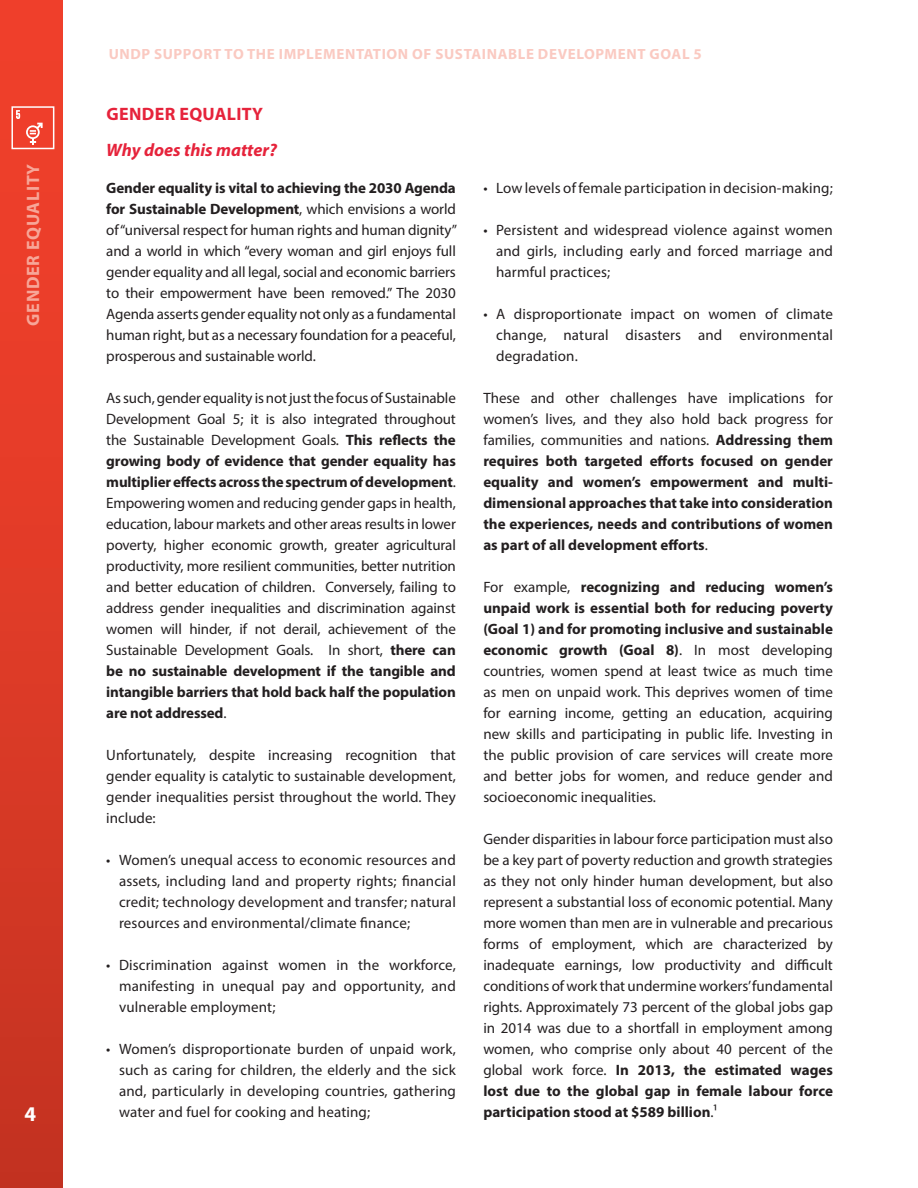
<style>
.page{position:relative;width:918px;height:1188px;background:#fff}
.page>*{position:absolute;margin:0;border:0;box-sizing:border-box;transform-origin:0 0}
.t1{font:700 21px "Myriad Pro";color:#fff}
.t2{font:italic 700 18px "Myriad Pro";color:#e6233b}
.t3{font:700 18px "Myriad Pro";letter-spacing:.04em;color:#f7a698}
.t4{font:700 18px "Myriad Pro";letter-spacing:.02em;color:#e6233b}
.Bullet{font:15px/21px "Myriad Pro";letter-spacing:.005em;color:#231f20;text-align:justify}
.t5{font:700 15px/21px "Myriad Pro";color:#231f20;text-align:justify}
.t6{font:700 15px "Myriad Pro";letter-spacing:.04em;color:#f7a698}
.s1{font-weight:700}
.s2{font-weight:400}
</style>
<div class="page">
<div style="left:0;top:0;width:62px;height:1188px;background:linear-gradient(to bottom,#f6422d,#c63321)"></div>
<div style="left:11px;top:106px;width:43px;height:43px;background:#ef3e2b;border:2px solid #fff"></div>
<svg style="left:16px;top:110px;width:4px;height:9px"></svg>
<svg style="left:26px;top:123px;width:17px;height:22px"></svg>
<p class="t3" style="left:21px;top:326px;width:163px;rotate:-90deg">GENDER EQUALITY</p>
<h1 class="t1" style="left:24px;top:1100px;width:13px">4</h1>
<p class="t6" style="left:109px;top:44px;width:595px">UNDP SUPPORT TO THE IMPLEMENTATION OF SUSTAINABLE DEVELOPMENT GOAL 5</p>
<p class="t4" style="left:106px;top:102px;width:158px">GENDER EQUALITY</p>
<p class="t2" style="left:106px;top:138px;width:172px">Why does this matter?</p>
<p class="Bullet" style="left:106px;top:177px;width:352px"><span class="s1">Gender equality is vital to achieving the 2030 Agenda for Sustainable Development</span>, which envisions a world of “universal respect for human rights and human dignity” and a world in which “every woman and girl enjoys full gender equality and all legal, social and economic barriers to their empowerment have been removed.” The 2030<br>Agenda asserts gender equality not only as a fundamental human right, but as a necessary foundation for a peaceful, prosperous and sustainable world.</p>
<p class="Bullet" style="left:106px;top:387px;width:351px">As such, gender equality is not just the focus of Sustainable Development Goal 5; it is also integrated throughout the Sustainable Development Goals. <span class="s1">This reflects the growing body of evidence that gender equality has multiplier effects across the spectrum of development</span>.<br>Empowering women and reducing gender gaps in health, education, labour markets and other areas results in lower poverty, higher economic growth, greater agricultural productivity, more resilient communities, better nutrition and better education of children. Conversely, failing to address gender inequalities and discrimination against women will hinder, if not derail, achievement of the Sustainable Development Goals. In short, <span class="s1">there can be no sustainable development if the tangible and intangible barriers that hold back half the population are not addressed</span>.</p>
<p class="Bullet" style="left:106px;top:744px;width:351px">Unfortunately, despite increasing recognition that gender equality is catalytic to sustainable development, gender inequalities persist throughout the world. They include:</p>
<p class="Bullet" style="left:119px;top:849px;width:338px;text-indent:-13px">• Women’s unequal access to economic resources and assets, including land and property rights; financial credit; technology development and transfer; natural resources and environmental/climate finance;</p>
<p class="Bullet" style="left:119px;top:954px;width:338px;text-indent:-13px">• Discrimination against women in the workforce, manifesting in unequal pay and opportunity, and vulnerable employment;</p>
<p class="Bullet" style="left:119px;top:1038px;width:338px;text-indent:-13px">• Women’s disproportionate burden of unpaid work, such as caring for children, the elderly and the sick and, particularly in developing countries, gathering water and fuel for cooking and heating;</p>
<p class="Bullet" style="left:483px;top:177px;width:351px">• Low levels of female participation in decision-making;</p>
<p class="Bullet" style="left:496px;top:219px;width:338px;text-indent:-13px">• Persistent and widespread violence against women and girls, including early and forced marriage and harmful practices;</p>
<p class="Bullet" style="left:496px;top:303px;width:338px;text-indent:-13px">• A disproportionate impact on women of climate change, natural disasters and environmental degradation.</p>
<p class="t5" style="left:483px;top:387px;width:351px"><span class="s2">These and other challenges have implications for women’s lives, and they also hold back progress for families, communities and nations.</span> Addressing them requires both targeted efforts focused on gender equality and women’s empowerment and multi&shy;dimensional approaches that take into consideration the experiences, needs and contributions of women as part of all development efforts<span class="s2">.</span></p>
<p class="Bullet" style="left:483px;top:576px;width:351px">For example, <span class="s1">recognizing and reducing women’s unpaid work is essential both for reducing poverty (Goal 1) and for promoting inclusive and sustainable economic growth (Goal 8)</span>. In most developing countries, women spend at least twice as much time as men on unpaid work. This deprives women of time for earning income, getting an education, acquiring new skills and participating in public life. Investing in the public provision of care services will create more and better jobs for women, and reduce gender and socioeconomic inequalities.</p>
<p class="Bullet" style="left:483px;top:828px;width:351px">Gender disparities in labour force participation must also be a key part of poverty reduction and growth strategies as they not only hinder human development, but also represent a substantial loss of economic potential. Many more women than men are in vulnerable and precarious forms of employment, which are characterized by inadequate earnings, low productivity and difficult conditions of work that undermine workers’ fundamental rights. Approximately 73 percent of the global jobs gap in 2014 was due to a shortfall in employment among women, who comprise only about 40 percent of the global work force. <span class="s1">In 2013, the estimated wages lost due to the global gap in female labour force participation stood at $589 billion</span>.1</p>
</div>
